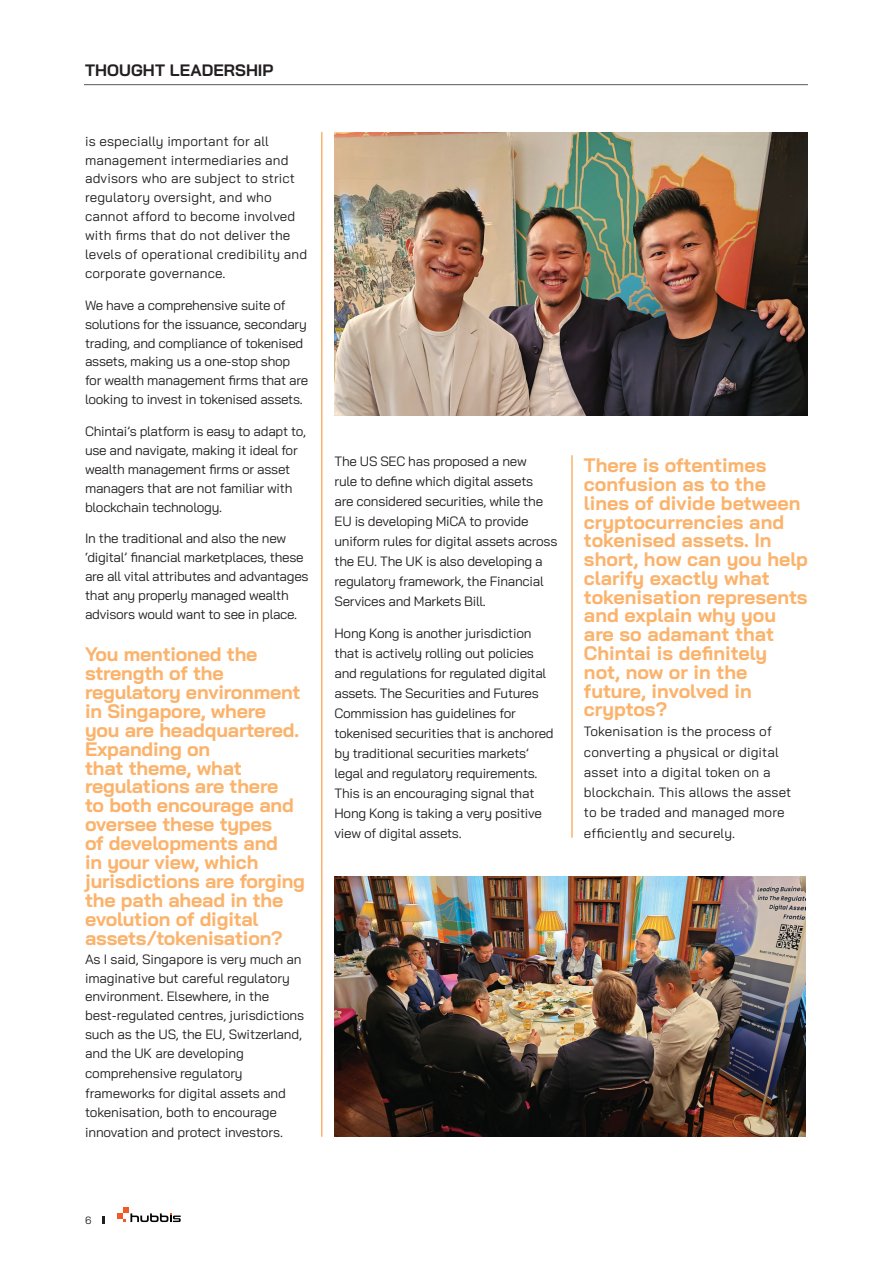
<style>
.page{position:relative;width:893px;height:1263px;background:#fff}
.page>*{position:absolute;margin:0;border:0;box-sizing:border-box;transform-origin:0 0}
.t1{font:700 19.5px/18.9px "Bai Jamjuree";letter-spacing:-.01em;color:#fbb36c}
.t2{font:700 16.5px "Bai Jamjuree";letter-spacing:.005em;color:#231f20}
.t3{font:13.5px/20px "Bai Jamjuree";letter-spacing:-.02em;color:#231f20}
.t4{font:13.5px/18.9px "Bai Jamjuree";letter-spacing:.01em;color:#231f20}
.t5{font:10.5px "Bai Jamjuree";color:#231f20}
</style>
<div class="page">
<svg style="left:117px;top:1207px;width:64px;height:15px"></svg>
<svg style="left:102px;top:1216px;width:2px;height:8px"></svg>
<hr style="left:321px;top:132px;width:1px;height:1005px;background:#fbb36c">
<hr style="left:571px;top:455px;width:2px;height:383px;background:#fbb36c">
<img style="left:334px;top:132px;width:474px;height:283px">
<img style="left:334px;top:876px;width:471px;height:260px">
<hr style="left:84px;top:84px;width:724px;height:1px;background:#57585a">
<p class="t2" style="left:85px;top:60px;width:190px">THOUGHT LEADERSHIP</p>
<p class="t4" style="left:85px;top:131px;width:224px">is especially important for all management intermediaries and advisors who are subject to strict regulatory oversight, and who cannot afford to become involved with firms that do not deliver the levels of operational credibility and corporate governance.</p>
<p class="t3" style="left:85px;top:295px;width:225px;line-height:18.9px">We have a comprehensive suite of solutions for the issuance, secondary trading, and compliance of tokenised assets, making us a one-stop shop for wealth management firms that are looking to invest in tokenised assets.</p>
<p class="t3" style="left:85px;top:422px;width:222px;line-height:18.9px">Chintai’s platform is easy to adapt to, use and navigate, making it ideal for wealth management firms or asset managers that are not familiar with blockchain technology.</p>
<p class="t3" style="left:85px;top:529px;width:225px;line-height:18.9px">In the traditional and also the new ‘digital’ financial marketplaces, these are all vital attributes and advantages that any properly managed wealth advisors would want to see in place.</p>
<p class="t1" style="left:85px;top:645px;width:222px">You mentioned the strength of the regulatory environment in Singapore, where you are headquartered.<br>Expanding on<br>that theme, what regulations are there<br>to both encourage and oversee these types<br>of developments and<br>in your view, which jurisdictions are forging the path ahead in the evolution of digital assets/tokenisation?</p>
<p class="t3" style="left:85px;top:949px;width:221px;line-height:19.2px">As I said, Singapore is very much an imaginative but careful regulatory environment. Elsewhere, in the best-regulated centres, jurisdictions such as the US, the EU, Switzerland, and the UK are developing comprehensive regulatory frameworks for digital assets and tokenisation, both to encourage innovation and protect investors.</p>
<p class="t3" style="left:334px;top:451px;width:224px">The US SEC has proposed a new<br>rule to define which digital assets<br>are considered securities, while the EU is developing MiCA to provide uniform rules for digital assets across the EU. The UK is also developing a regulatory framework, the Financial Services and Markets Bill.</p>
<p class="t3" style="left:334px;top:624px;width:221px">Hong Kong is another jurisdiction that is actively rolling out policies and regulations for regulated digital assets. The Securities and Futures Commission has guidelines for tokenised securities that is anchored by traditional securities markets’ legal and regulatory requirements.<br>This is an encouraging signal that Hong Kong is taking a very positive view of digital assets.</p>
<p class="t1" style="left:584px;top:456px;width:225px">There is oftentimes confusion as to the lines of divide between cryptocurrencies and tokenised assets. In short, how can you help clarify exactly what tokenisation represents and explain why you are so adamant that<br>Chintai is definitely not, now or in the future, involved in cryptos?</p>
<p class="t4" style="left:584px;top:721px;width:209px;line-height:20.2px">Tokenisation is the process of converting a physical or digital asset into a digital token on a blockchain. This allows the asset to be traded and managed more efficiently and securely.</p>
<p class="t5" style="left:85px;top:1211px;width:8px">6</p>
</div>
